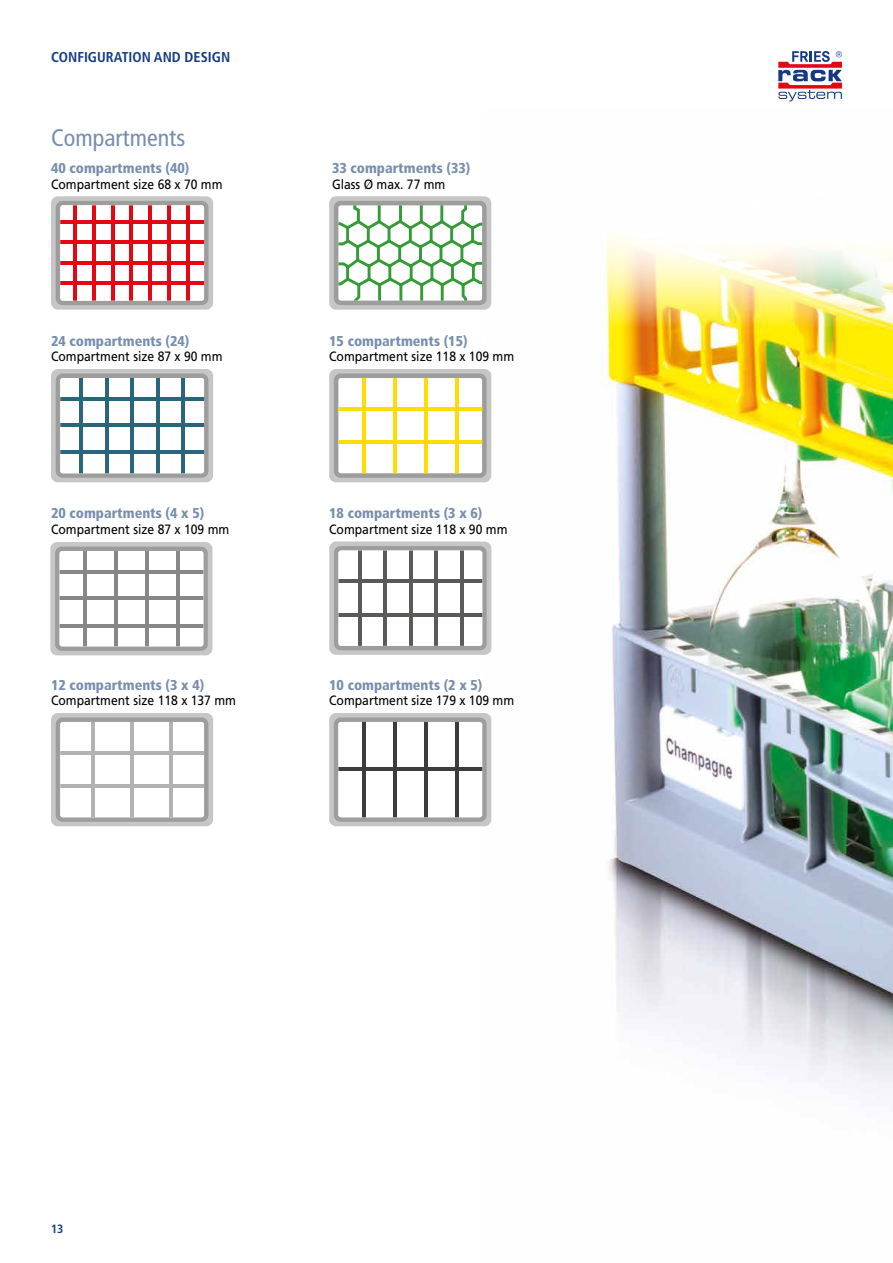
<style>
.page{position:relative;width:893px;height:1263px;background:#fff}
.page>*{position:absolute;margin:0;border:0;box-sizing:border-box;transform-origin:0 0}
.t1{font:condensed 24px "Frutiger LT Pro";color:#778eae}
.t2{font:900 condensed 14.25px "Frutiger LT Pro";color:#778eae}
.t3{font:700 condensed 14.25px "Frutiger LT Pro";color:#143a84}
.t4{font:13.5px "Frutiger LT Pro";color:#000;scale:.9 1}
.t5{font:700 condensed 12px "Frutiger LT Pro";color:#143a84}
</style>
<div class="page">
<img style="left:485px;top:197px;width:408px;height:903px">
<svg style="left:493px;top:197px;width:400px;height:130px"></svg>
<svg style="left:778px;top:51px;width:64px;height:51px"></svg>
<div style="left:51px;top:196px;width:162px;height:114px;background:#c6c6c6;border-radius:7px"></div>
<div style="left:56px;top:201px;width:152px;height:104px;border:5px solid #9d9d9c;border-radius:5px"></div>
<div style="left:60px;top:205px;width:144px;height:96px;background:#fff;border-radius:2px"></div>
<hr style="left:73px;top:205px;width:3px;height:96px;background:#e30613">
<hr style="left:186px;top:205px;width:4px;height:96px;background:#e30613">
<hr style="left:168px;top:205px;width:3px;height:96px;background:#e30613">
<hr style="left:149px;top:205px;width:3px;height:96px;background:#e30613">
<hr style="left:130px;top:205px;width:3px;height:96px;background:#e30613">
<hr style="left:60px;top:220px;width:144px;height:3px;background:#e30613">
<hr style="left:60px;top:241px;width:144px;height:3px;background:#e30613">
<hr style="left:60px;top:261px;width:144px;height:3px;background:#e30613">
<hr style="left:60px;top:282px;width:144px;height:3px;background:#e30613">
<hr style="left:111px;top:205px;width:3px;height:96px;background:#e30613">
<hr style="left:92px;top:205px;width:3px;height:96px;background:#e30613">
<div style="left:329px;top:196px;width:162px;height:114px;background:#c6c6c6;border-radius:7px"></div>
<div style="left:334px;top:201px;width:153px;height:104px;border:5px solid #9d9d9c;border-radius:5px"></div>
<svg style="left:338px;top:205px;width:144px;height:96px;background:#d0e7d0"></svg>
<div style="left:51px;top:713px;width:162px;height:113px;background:#c6c6c6;border-radius:7px"></div>
<div style="left:56px;top:717px;width:152px;height:105px;border:5px solid #9d9d9c;border-radius:5px"></div>
<div style="left:60px;top:722px;width:144px;height:95px;background:#fff;border-radius:2px"></div>
<hr style="left:91px;top:722px;width:3px;height:95px;background:#b3b2b2">
<hr style="left:170px;top:722px;width:3px;height:95px;background:#b3b2b2">
<hr style="left:130px;top:722px;width:4px;height:95px;background:#b3b2b2">
<hr style="left:60px;top:751px;width:144px;height:3px;background:#b3b2b2">
<hr style="left:60px;top:784px;width:144px;height:4px;background:#b3b2b2">
<div style="left:329px;top:713px;width:162px;height:113px;background:#c6c6c6;border-radius:7px"></div>
<div style="left:334px;top:717px;width:153px;height:105px;border:5px solid #9d9d9c;border-radius:5px"></div>
<div style="left:338px;top:722px;width:144px;height:95px;background:#fff;border-radius:2px"></div>
<hr style="left:362px;top:722px;width:4px;height:95px;background:#3c3c3b">
<hr style="left:455px;top:722px;width:3px;height:95px;background:#3c3c3b">
<hr style="left:424px;top:722px;width:3px;height:95px;background:#3c3c3b">
<hr style="left:393px;top:722px;width:4px;height:95px;background:#3c3c3b">
<hr style="left:338px;top:768px;width:144px;height:3px;background:#3c3c3b">
<div style="left:51px;top:369px;width:162px;height:113px;background:#c6c6c6;border-radius:7px"></div>
<div style="left:56px;top:373px;width:152px;height:105px;border:5px solid #9d9d9c;border-radius:5px"></div>
<div style="left:60px;top:378px;width:144px;height:95px;background:#fff;border-radius:2px"></div>
<hr style="left:80px;top:378px;width:3px;height:95px;background:#29657b">
<hr style="left:182px;top:378px;width:3px;height:95px;background:#29657b">
<hr style="left:156px;top:378px;width:3px;height:95px;background:#29657b">
<hr style="left:131px;top:378px;width:3px;height:95px;background:#29657b">
<hr style="left:105px;top:378px;width:3px;height:95px;background:#29657b">
<hr style="left:60px;top:397px;width:144px;height:3px;background:#29657b">
<hr style="left:60px;top:424px;width:144px;height:3px;background:#29657b">
<hr style="left:60px;top:451px;width:144px;height:3px;background:#29657b">
<div style="left:50px;top:542px;width:162px;height:113px;background:#c6c6c6;border-radius:7px"></div>
<div style="left:55px;top:547px;width:153px;height:104px;border:5px solid #9d9d9c;border-radius:5px"></div>
<div style="left:60px;top:551px;width:143px;height:95px;background:#fff;border-radius:2px"></div>
<hr style="left:83px;top:551px;width:4px;height:95px;background:#878787">
<hr style="left:176px;top:551px;width:3px;height:95px;background:#878787">
<hr style="left:145px;top:551px;width:3px;height:95px;background:#878787">
<hr style="left:114px;top:551px;width:4px;height:95px;background:#878787">
<hr style="left:60px;top:570px;width:143px;height:3px;background:#878787">
<hr style="left:60px;top:597px;width:143px;height:3px;background:#878787">
<hr style="left:60px;top:624px;width:143px;height:3px;background:#878787">
<div style="left:329px;top:369px;width:162px;height:113px;background:#c6c6c6;border-radius:7px"></div>
<div style="left:336px;top:376px;width:148px;height:99px;background:#fff;border-radius:5px"></div>
<div style="left:334px;top:373px;width:153px;height:105px;border:5px solid #9d9d9c;border-radius:5px"></div>
<hr style="left:362px;top:378px;width:4px;height:95px;background:#fd0">
<hr style="left:455px;top:378px;width:3px;height:95px;background:#fd0">
<hr style="left:424px;top:378px;width:3px;height:95px;background:#fd0">
<hr style="left:393px;top:378px;width:4px;height:95px;background:#fd0">
<hr style="left:338px;top:407px;width:144px;height:4px;background:#fd0">
<hr style="left:338px;top:440px;width:144px;height:4px;background:#fd0">
<div style="left:329px;top:541px;width:162px;height:114px;background:#c6c6c6;border-radius:7px"></div>
<div style="left:334px;top:546px;width:153px;height:104px;border:5px solid #9d9d9c;border-radius:5px"></div>
<div style="left:338px;top:550px;width:144px;height:96px;background:#fff;border-radius:2px"></div>
<hr style="left:358px;top:550px;width:3px;height:96px;background:#5a5a59">
<hr style="left:460px;top:550px;width:3px;height:96px;background:#5a5a59">
<hr style="left:434px;top:550px;width:4px;height:96px;background:#5a5a59">
<hr style="left:409px;top:550px;width:3px;height:96px;background:#5a5a59">
<hr style="left:383px;top:550px;width:4px;height:96px;background:#5a5a59">
<hr style="left:338px;top:580px;width:144px;height:3px;background:#5a5a59">
<hr style="left:338px;top:613px;width:144px;height:3px;background:#5a5a59">
<p class="t3" style="left:51px;top:48px;width:181px">CONFIGURATION AND DESIGN</p>
<h1 class="t1" style="left:51px;top:124px;width:136px">Compartments</h1>
<p class="t2" style="left:51px;top:160px;width:140px">40 compartments (40)</p>
<p class="t4" style="left:51px;top:176px;width:192px">Compartment size 68 x 70 mm</p>
<p class="t2" style="left:51px;top:332px;width:140px">24 compartments (24)</p>
<p class="t4" style="left:51px;top:349px;width:192px">Compartment size 87 x 90 mm</p>
<p class="t2" style="left:51px;top:505px;width:155px">20 compartments (4 x 5)</p>
<p class="t4" style="left:51px;top:521px;width:200px">Compartment size 87 x 109 mm</p>
<p class="t2" style="left:51px;top:676px;width:155px">12 compartments (3 x 4)</p>
<p class="t4" style="left:51px;top:693px;width:207px">Compartment size 118 x 137 mm</p>
<p class="t2" style="left:332px;top:160px;width:140px">33 compartments (33)</p>
<p class="t4" style="left:332px;top:176px;width:128px">Glass Ø max. 77 mm</p>
<p class="t2" style="left:329px;top:332px;width:140px">15 compartments (15)</p>
<p class="t4" style="left:329px;top:349px;width:207px">Compartment size 118 x 109 mm</p>
<p class="t2" style="left:329px;top:505px;width:155px">18 compartments (3 x 6)</p>
<p class="t4" style="left:329px;top:521px;width:200px">Compartment size 118 x 90 mm</p>
<p class="t2" style="left:329px;top:676px;width:155px">10 compartments (2 x 5)</p>
<p class="t4" style="left:329px;top:693px;width:207px">Compartment size 179 x 109 mm</p>
<p class="t5" style="left:51px;top:1222px;width:14px">13</p>
</div>
